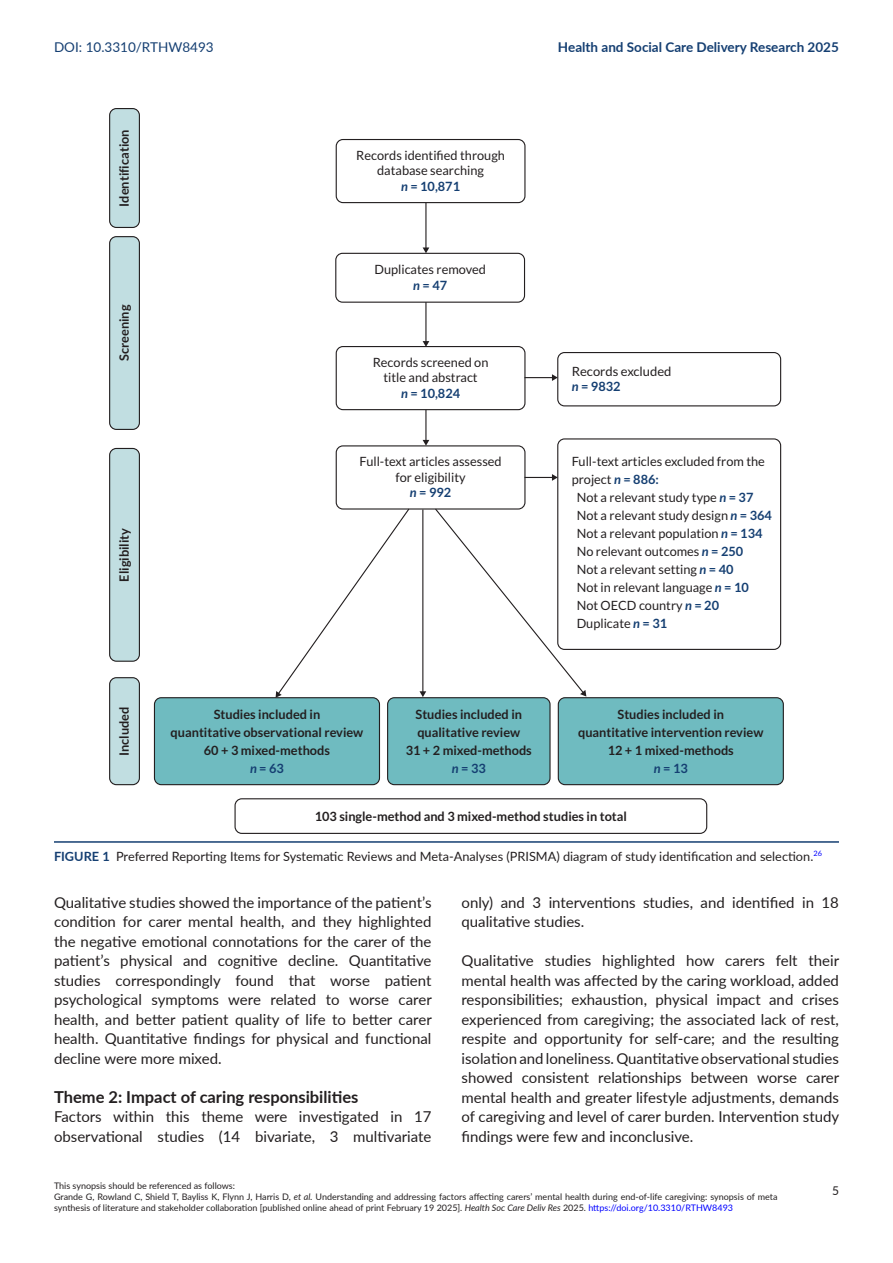
<style>
.page{position:relative;width:893px;height:1263px;background:#fff}
.page>*{position:absolute;margin:0;border:0;box-sizing:border-box;transform-origin:0 0}
.t1{font:700 16.5px "Lato";color:#231f20}
.t2{font:15px/19.5px "Lato";color:#231f20;text-align:justify}
.t3{font:700 13.5px "Lato";color:#153f72}
.t4{font:13.5px "Lato";color:#153f72}
.t5{font:12.75px/15.3px "Lato";color:#231f20;text-align:center}
.t6{font:700 12.75px/18px "Lato";color:#231f20;text-align:center}
.t7{font:12px "Lato";color:#231f20}
.t8{font:9px/10.5px "Lato";color:#231f20}
.s1{font-weight:700;font-style:italic;color:#153f72}
.s2{font-weight:700;color:#153f72}
.s3{font-style:italic;color:#153f72}
.s4{color:#153f72}
.s5{font-style:italic}
.s6{color:#00f}
</style>
<div class="page">
<svg style="left:335px;top:139px;width:447px;height:511px"></svg>
<div style="left:154px;top:698px;width:225px;height:87px;background:#6fbbc0;border-radius:7px"></div>
<div style="left:154px;top:697px;width:226px;height:88px;border:1px solid #231f20;border-radius:7px"></div>
<div style="left:558px;top:698px;width:225px;height:87px;background:#6fbbc0;border-radius:7px"></div>
<div style="left:558px;top:697px;width:226px;height:88px;border:1px solid #231f20;border-radius:7px"></div>
<svg style="left:234px;top:697px;width:474px;height:137px"></svg>
<div style="left:110px;top:678px;width:29px;height:107px;background:#c1dee1;border-radius:7px"></div>
<div style="left:109px;top:677px;width:31px;height:108px;border:1px solid #231f20;border-radius:7px"></div>
<div style="left:110px;top:448px;width:29px;height:213px;background:#c1dee1;border-radius:7px"></div>
<div style="left:109px;top:448px;width:31px;height:214px;border:1px solid #231f20;border-radius:7px"></div>
<div style="left:110px;top:237px;width:29px;height:192px;background:#c1dee1;border-radius:7px"></div>
<div style="left:109px;top:236px;width:31px;height:194px;border:1px solid #231f20;border-radius:7px"></div>
<svg style="left:109px;top:108px;width:318px;height:142px"></svg>
<svg style="left:423px;top:247px;width:6px;height:6px"></svg>
<hr style="left:425px;top:302px;width:1px;height:40px;background:#231f20">
<svg style="left:423px;top:341px;width:6px;height:6px"></svg>
<hr style="left:425px;top:410px;width:1px;height:31px;background:#231f20">
<svg style="left:423px;top:440px;width:6px;height:6px"></svg>
<svg style="left:524px;top:374px;width:34px;height:7px"></svg>
<svg style="left:524px;top:474px;width:34px;height:7px"></svg>
<svg style="left:434px;top:507px;width:152px;height:189px"></svg>
<hr style="left:422px;top:509px;width:1px;height:183px;background:#231f20">
<svg style="left:419px;top:691px;width:7px;height:6px"></svg>
<svg style="left:276px;top:507px;width:134px;height:191px"></svg>
<hr style="left:54px;top:841px;width:785px;height:2px;background:#153f72">
<p class="t4" style="left:54px;top:37px;width:161px">DOI: 10.3310/RTHW8493</p>
<p class="t3" style="left:558px;top:37px;width:282px">Health and Social Care Delivery Research 2025</p>
<p class="t6" style="left:115px;top:207px;width:79px;rotate:-90deg">Identification</p>
<p class="t6" style="left:115px;top:361px;width:58px;rotate:-90deg">Screening</p>
<p class="t6" style="left:115px;top:582px;width:55px;rotate:-90deg">Eligibility</p>
<p class="t6" style="left:115px;top:756px;width:51px;rotate:-90deg">Included</p>
<p class="t5" style="left:356px;top:148px;width:150px">Records identified through database searching<br><span class="s1">n</span> <span class="s2">= 10,871</span></p>
<p class="t5" style="left:374px;top:262px;width:113px">Duplicates removed <span class="s1">n</span> <span class="s2">= 47</span></p>
<p class="t5" style="left:373px;top:355px;width:117px">Records screened on title and abstract<br><span class="s1">n</span> <span class="s2">= 10,824</span></p>
<p class="t5" style="left:572px;top:363px;width:101px;text-align:left">Records excluded <span class="s1">n</span> <span class="s2">= 9832</span></p>
<p class="t5" style="left:359px;top:454px;width:144px">Full-text articles assessed for eligibility<br><span class="s1">n</span> <span class="s2">= 992</span></p>
<p class="t5" style="left:572px;top:453px;width:195px">Full-text articles excluded from the</p>
<p class="t5" style="left:572px;top:471px;width:89px">project <span class="s1">n</span> <span class="s2">= 886:</span></p>
<p class="t5" style="left:577px;top:489px;width:178px">Not a relevant study type <span class="s1">n</span> <span class="s2">= 37</span></p>
<p class="t5" style="left:577px;top:507px;width:197px">Not a relevant study design <span class="s1">n</span> <span class="s2">= 364</span></p>
<p class="t5" style="left:577px;top:525px;width:187px">Not a relevant population <span class="s1">n</span> <span class="s2">= 134</span></p>
<p class="t5" style="left:577px;top:543px;width:168px">No relevant outcomes <span class="s1">n</span> <span class="s2">= 250</span></p>
<p class="t5" style="left:577px;top:561px;width:158px">Not a relevant setting <span class="s1">n</span> <span class="s2">= 40</span></p>
<p class="t5" style="left:577px;top:579px;width:174px">Not in relevant language <span class="s1">n</span> <span class="s2">= 10</span></p>
<p class="t5" style="left:577px;top:597px;width:144px">Not OECD country <span class="s1">n</span> <span class="s2">= 20</span></p>
<p class="t5" style="left:577px;top:615px;width:92px">Duplicate <span class="s1">n</span> <span class="s2">= 31</span></p>
<p class="t6" style="left:171px;top:705px;width:194px">Studies included in<br>quantitative observational review<br>60 + 3 mixed-methods<br><span class="s3">n</span> <span class="s4">= 63</span></p>
<p class="t6" style="left:406px;top:705px;width:128px">Studies included in qualitative review<br>31 + 2 mixed-methods <span class="s3">n</span> <span class="s4">= 33</span></p>
<p class="t6" style="left:578px;top:705px;width:187px">Studies included in<br>quantitative intervention review<br>12 + 1 mixed-methods<br><span class="s3">n</span> <span class="s4">= 13</span></p>
<p class="t6" style="left:315px;top:807px;width:314px">103 single-method and 3 mixed-method studies in total</p>
<p class="t5" style="left:54px;top:848px;width:769px"><span class="s2">FIGURE 1</span> Preferred Reporting Items for Systematic Reviews and Meta-Analyses (PRISMA) diagram of study identification and selection.<sup>26</sup></p>
<p class="t2" style="left:54px;top:892px;width:379px">Qualitative studies showed the importance of the patient’s condition for carer mental health, and they highlighted the negative emotional connotations for the carer of the patient’s physical and cognitive decline. Quantitative studies correspondingly found that worse patient psychological symptoms were related to worse carer health, and better patient quality of life to better carer health. Quantitative findings for physical and functional decline were more mixed.</p>
<p class="t1" style="left:54px;top:1084px;width:306px">Theme 2: Impact of caring responsibilities</p>
<p class="t2" style="left:54px;top:1106px;width:379px">Factors within this theme were investigated in 17 observational studies (14 bivariate, 3 multivariate</p>
<p class="t2" style="left:461px;top:892px;width:379px">only) and 3 interventions studies, and identified in 18 qualitative studies.</p>
<p class="t2" style="left:461px;top:950px;width:379px">Qualitative studies highlighted how carers felt their mental health was affected by the caring workload, added responsibilities; exhaustion, physical impact and crises experienced from caregiving; the associated lack of rest, respite and opportunity for self-care; and the resulting isolation and loneliness. Quantitative observational studies showed consistent relationships between worse carer mental health and greater lifestyle adjustments, demands of caregiving and level of carer burden. Intervention study findings were few and inconclusive.</p>
<p class="t8" style="left:54px;top:1180px;width:183px">This synopsis should be referenced as follows:</p>
<p class="t8" style="left:54px;top:1191px;width:725px">Grande G, Rowland C, Shield T, Bayliss K, Flynn J, Harris D, <span class="s5">et al.</span> Understanding and addressing factors affecting carers’ mental health during end-of-life caregiving: synopsis of meta synthesis of literature and stakeholder collaboration [published online ahead of print February 19 2025]. <span class="s5">Health Soc Care Deliv Res</span> 2025. <span class="s6">https://doi.org/10.3310/RTHW8493</span></p>
<p class="t7" style="left:832px;top:1182px;width:8px">5</p>
</div>
